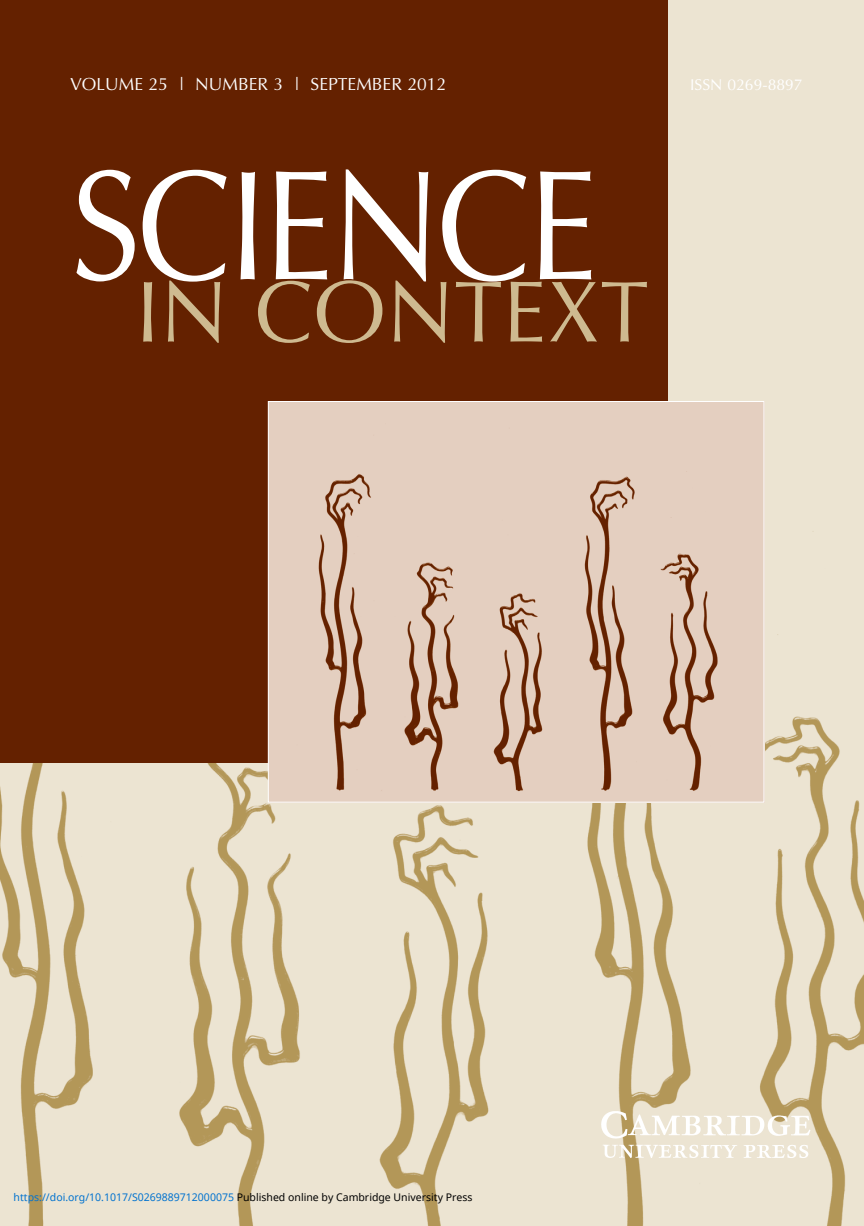
<style>
.page{position:relative;width:864px;height:1226px;background:#fff}
.page>*{position:absolute;margin:0;border:0;box-sizing:border-box;transform-origin:0 0}
.t1{font:157.5px "Optima";letter-spacing:-.03em;color:#fff;scale:.9 1}
.t2{font:87.5px "Optima";color:#ceba90}
.t3{font:17.5px "Optima";color:#fff}
.t4{font:15.75px "Optima";color:#fff}
.t5{font:10.5px "Noto Sans";color:#0172cf}
.s1{color:#000}
</style>
<div class="page">
<div style="left:0;top:0;width:863px;height:1225px;background:#ece4d2"></div>
<img style="left:0;top:401px;width:863px;height:824px">
<div style="left:0;top:0;width:668px;height:762px;background:#642100"></div>
<img style="left:598px;top:1108px;width:216px;height:53px">
<div style="left:268px;top:401px;width:496px;height:401px;background:#e4cfc0"></div>
<img style="left:318px;top:474px;width:400px;height:318px">
<h3 class="t3" style="left:70px;top:76px;width:377px">VOLUME 25 | NUMBER 3 | SEPTEMBER 2012</h3>
<h1 class="t1" style="left:70px;top:156px;width:588px">SCIENCE</h1>
<h2 class="t2" style="left:135px;top:273px;width:514px">IN CONTEXT</h2>
<h3 class="t4" style="left:690px;top:77px;width:114px">ISSN 0269-8897</h3>
<p class="t5" style="left:14px;top:1189px;width:460px">https://doi.org/10.1017/S0269889712000075 <span class="s1">Published online by Cambridge University Press</span></p>
</div>
